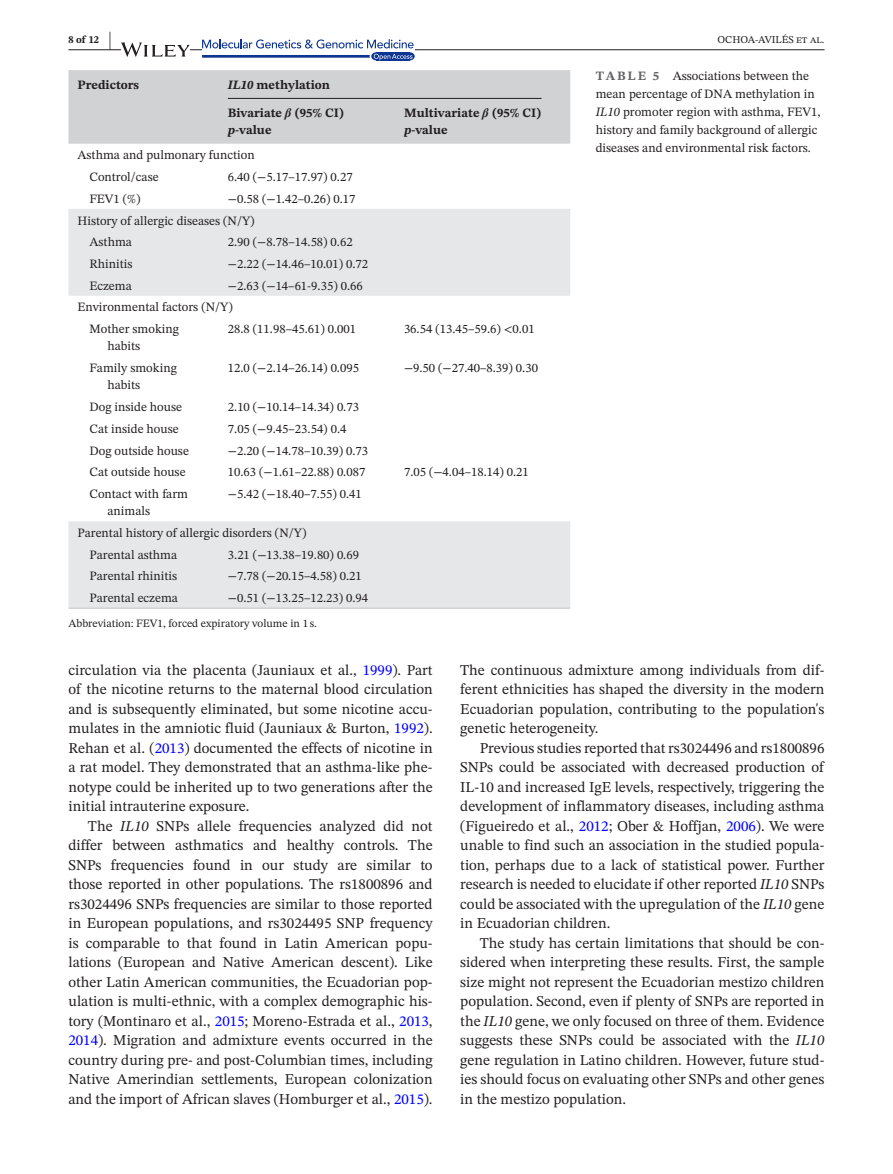
<style>
.page{position:relative;width:893px;height:1174px;background:#fff}
.page>*{position:absolute;margin:0;border:0;box-sizing:border-box;transform-origin:0 0}
.t1{font:15px/19.5px "STIX Two Text";color:#231f20;text-align:justify}
.t2{font:12.75px/18px "STIX Two Text";color:#231f20}
.t3{font:700 12.75px/17.2px "STIX Two Text";color:#231f20}
.t4{font:11.25px "STIX Two Text";color:#231f20}
.t5{font:10.5px "STIX Two Text";color:#231f20}
.t6{font:700 10.5px "STIX Two Text";color:#231f20}
.s1{font-size:21px}
.s2{font-style:italic}
.s3{font-family:"STIX";font-style:italic}
.s4{font-family:"STIX"}
.s5{font-weight:700;color:#636366}
.s6{color:#00f}
</style>
<div class="page">
<hr style="left:68px;top:49px;width:756px;height:1px;background:#231f20">
<svg style="left:121px;top:43px;width:69px;height:14px"></svg>
<svg style="left:202px;top:39px;width:212px;height:21px"></svg>
<div style="left:68px;top:70px;width:502px;height:74px;background:#d1d2d4"></div>
<svg style="left:68px;top:209px;width:502px;height:398px"></svg>
<hr style="left:68px;top:607px;width:151px;height:2px;background:#d1d2d4">
<hr style="left:219px;top:607px;width:176px;height:2px;background:#d1d2d4">
<hr style="left:395px;top:607px;width:175px;height:2px;background:#d1d2d4">
<hr style="left:228px;top:98px;width:313px;height:1px;background:#231f20">
<p class="t6" style="left:68px;top:32px;width:44px">8 of 12 <span class="s1">|</span></p>
<p class="t5" style="left:717px;top:32px;width:108px">OCHOA-AVILÉS et al.</p>
<p class="t3" style="left:77px;top:76px;width:63px">Predictors</p>
<p class="t3" style="left:228px;top:76px;width:104px"><span class="s2">IL10</span> methylation</p>
<p class="t3" style="left:228px;top:105px;width:118px">Bivariate <span class="s3">β</span> (95% CI) <span class="s2">p</span>-value</p>
<p class="t3" style="left:404px;top:105px;width:139px">Multivariate <span class="s3">β</span> (95% CI) <span class="s2">p</span>-value</p>
<p class="t2" style="left:89px;top:144px;width:167px;line-height:21.8px;text-indent:-12px">Asthma and pulmonary function<br>Control/case</p>
<p class="t2" style="left:228px;top:168px;width:126px">6.40 (−5.17–17.97) 0.27</p>
<p class="t2" style="left:89px;top:189px;width:53px">FEV1 (%)</p>
<p class="t2" style="left:228px;top:189px;width:129px">−0.58 (−1.42–0.26) 0.17</p>
<p class="t2" style="left:77px;top:211px;width:179px">History of allergic diseases (N/Y)</p>
<p class="t2" style="left:89px;top:233px;width:44px">Asthma</p>
<p class="t2" style="left:228px;top:233px;width:126px">2.90 (−8.78–14.58) 0.62</p>
<p class="t2" style="left:89px;top:255px;width:45px">Rhinitis</p>
<p class="t2" style="left:228px;top:255px;width:142px">−2.22 (−14.46–10.01) 0.72</p>
<p class="t2" style="left:89px;top:276px;width:44px">Eczema</p>
<p class="t2" style="left:228px;top:276px;width:136px">−2.63 (−14–61-9.35) 0.66</p>
<p class="t2" style="left:77px;top:298px;width:157px">Environmental factors (N/Y)</p>
<p class="t2" style="left:89px;top:320px;width:91px">Mother smoking</p>
<p class="t2" style="left:107px;top:337px;width:34px">habits</p>
<p class="t2" style="left:228px;top:320px;width:130px">28.8 (11.98–45.61) 0.001</p>
<p class="t2" style="left:404px;top:320px;width:132px">36.54 (13.45–59.6) <span class="s4">&lt;</span>0.01</p>
<p class="t2" style="left:107px;top:359px;width:71px;line-height:17.2px;text-indent:-18px">Family smoking habits</p>
<p class="t2" style="left:228px;top:359px;width:133px">12.0 (−2.14–26.14) 0.095</p>
<p class="t2" style="left:404px;top:359px;width:136px">−9.50 (−27.40–8.39) 0.30</p>
<p class="t2" style="left:89px;top:398px;width:94px">Dog inside house</p>
<p class="t2" style="left:228px;top:398px;width:133px">2.10 (−10.14–14.34) 0.73</p>
<p class="t2" style="left:89px;top:419px;width:91px">Cat inside house</p>
<p class="t2" style="left:228px;top:419px;width:120px">7.05 (−9.45–23.54) 0.4</p>
<p class="t2" style="left:89px;top:441px;width:101px">Dog outside house</p>
<p class="t2" style="left:228px;top:441px;width:142px">−2.20 (−14.78–10.39) 0.73</p>
<p class="t2" style="left:89px;top:463px;width:98px">Cat outside house</p>
<p class="t2" style="left:228px;top:463px;width:139px">10.63 (−1.61–22.88) 0.087</p>
<p class="t2" style="left:404px;top:463px;width:126px">7.05 (−4.04–18.14) 0.21</p>
<p class="t2" style="left:107px;top:485px;width:82px;line-height:17.2px;text-indent:-18px">Contact with farm animals</p>
<p class="t2" style="left:228px;top:485px;width:136px">−5.42 (−18.40–7.55) 0.41</p>
<p class="t2" style="left:89px;top:522px;width:218px;line-height:21.8px;text-indent:-12px">Parental history of allergic disorders (N/Y)<br>Parental asthma</p>
<p class="t2" style="left:228px;top:545px;width:133px">3.21 (−13.38–19.80) 0.69</p>
<p class="t2" style="left:89px;top:567px;width:89px">Parental rhinitis</p>
<p class="t2" style="left:228px;top:567px;width:136px">−7.78 (−20.15–4.58) 0.21</p>
<p class="t2" style="left:89px;top:589px;width:90px">Parental eczema</p>
<p class="t2" style="left:228px;top:589px;width:142px">−0.51 (−13.25–12.23) 0.94</p>
<p class="t4" style="left:68px;top:615px;width:250px">Abbreviation: FEV1, forced expiratory volume in 1 s.</p>
<p class="t2" style="left:596px;top:66px;width:226px"><span class="s5">TABLE 5</span> Associations between the mean percentage of DNA methylation in <span class="s2">IL10</span> promoter region with asthma, FEV1, history and family background of allergic diseases and environmental risk factors.</p>
<p class="t1" style="left:68px;top:660px;width:366px">circulation via the placenta (Jauniaux et al., <span class="s6">1999</span>). Part of the nicotine returns to the maternal blood circulation and is subsequently eliminated, but some nicotine accu&shy;mulates in the amniotic fluid (Jauniaux &amp; Burton, <span class="s6">1992</span>).<br>Rehan et al. (<span class="s6">2013</span>) documented the effects of nicotine in a rat model. They demonstrated that an asthma-like phe&shy;notype could be inherited up to two generations after the initial intrauterine exposure.</p>
<p class="t1" style="left:68px;top:816px;width:366px;text-indent:20px">The <span class="s2">IL10</span> SNPs allele frequencies analyzed did not differ between asthmatics and healthy controls. The SNPs frequencies found in our study are similar to those reported in other populations. The rs1800896 and rs3024496 SNPs frequencies are similar to those reported in European populations, and rs3024495 SNP frequency is comparable to that found in Latin American popu&shy;lations (European and Native American descent). Like other Latin American communities, the Ecuadorian pop&shy;ulation is multi-ethnic, with a complex demographic his&shy;tory (Montinaro et al., <span class="s6">2015</span>; Moreno-Estrada et al., <span class="s6">2013</span>, <span class="s6">2014</span>). Migration and admixture events occurred in the country during pre- and post-Columbian times, including Native Amerindian settlements, European colonization and the import of African slaves (Homburger et al., <span class="s6">2015</span>).</p>
<p class="t1" style="left:460px;top:660px;width:366px">The continuous admixture among individuals from dif&shy;ferent ethnicities has shaped the diversity in the modern Ecuadorian population, contributing to the population's genetic heterogeneity.</p>
<p class="t1" style="left:460px;top:738px;width:366px;text-indent:20px">Previous studies reported that rs3024496 and rs1800896<br>SNPs could be associated with decreased production of IL-10 and increased IgE levels, respectively, triggering the development of inflammatory diseases, including asthma (Figueiredo et al., <span class="s6">2012</span>; Ober &amp; Hoffjan, <span class="s6">2006</span>). We were unable to find such an association in the studied popula&shy;tion, perhaps due to a lack of statistical power. Further research is needed to elucidate if other reported <span class="s2">IL10</span> SNPs could be associated with the upregulation of the <span class="s2">IL10</span> gene in Ecuadorian children.</p>
<p class="t1" style="left:460px;top:933px;width:366px;text-indent:20px">The study has certain limitations that should be con&shy;sidered when interpreting these results. First, the sample size might not represent the Ecuadorian mestizo children population. Second, even if plenty of SNPs are reported in the <span class="s2">IL10</span> gene, we only focused on three of them. Evidence suggests these SNPs could be associated with the <span class="s2">IL10 </span>gene regulation in Latino children. However, future stud&shy;ies should focus on evaluating other SNPs and other genes in the mestizo population.</p>
</div>
